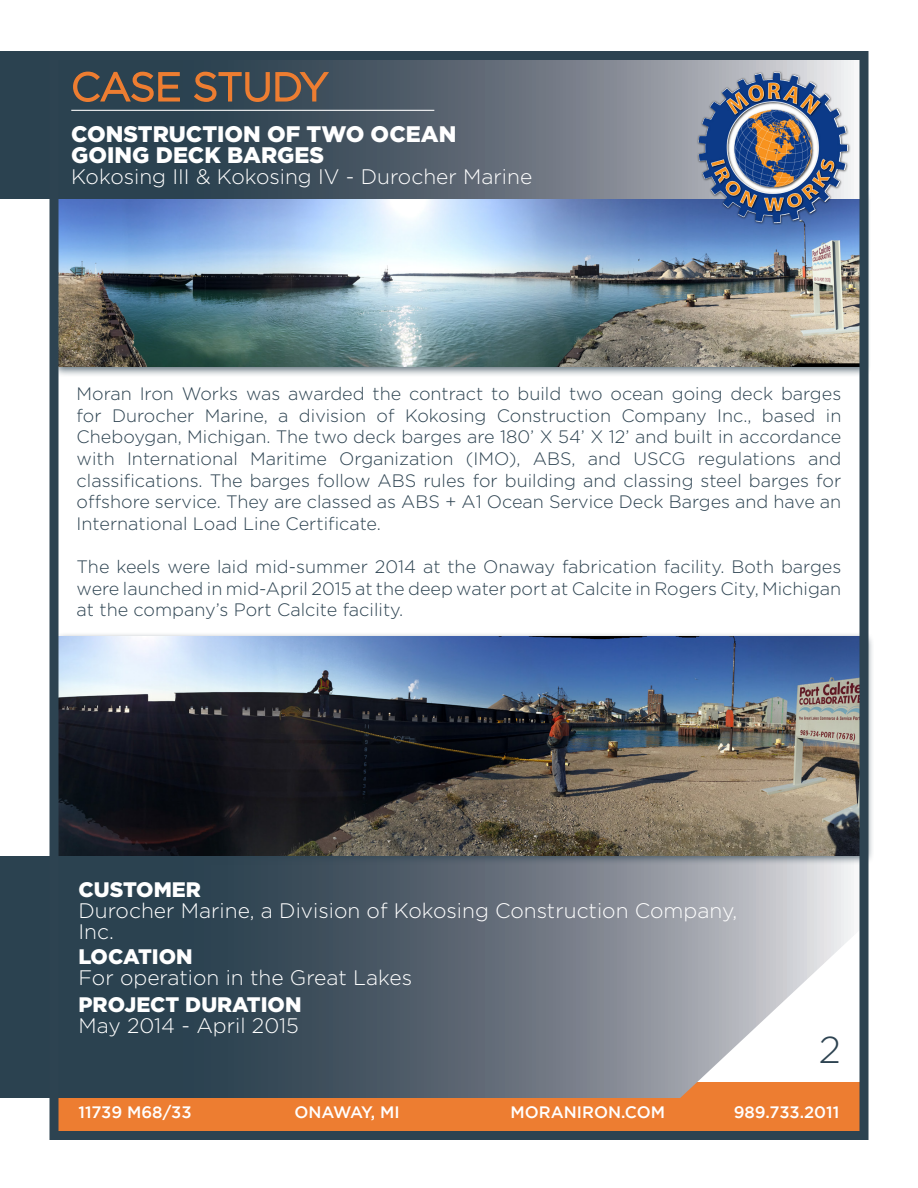
<style>
.page{position:relative;width:918px;height:1188px;background:#fff}
.page>*{position:absolute;margin:0;border:0;box-sizing:border-box;transform-origin:0 0}
.t1{font:300 37.5px "Gotham";color:#2d4351}
.t2{font:900 22.5px "Gotham";color:#fff}
.t3{font:300 21px/21px "Gotham";color:#fff}
.t4{font:900 21px "Gotham";color:#fff}
.t5{font:300 18px/21.6px "Gotham";color:#2d4351;text-align:justify}
.t6{font:500 16.5px "Gotham";color:#fff}
.t7{font:500 16.5px "Gotham";letter-spacing:-.045em;color:#fff}
</style>
<div class="page">
<div style="left:54px;top:1082px;width:810px;height:49px;background:#ed7d31"></div>
<svg style="left:0;top:855px;width:854px;height:243px;background:#68737d"></svg>
<div style="left:53px;top:632px;width:821px;height:234px;background:#2d4351;opacity:.75"></div>
<img style="left:60px;top:637px;width:798px;height:218px">
<div style="left:51px;top:188px;width:820px;height:189px;background:#2d4351;opacity:.75"></div>
<img style="left:60px;top:198px;width:798px;height:169px">
<svg style="left:0;top:51px;width:858px;height:147px;background:#566470"></svg>
<img style="left:696px;top:71px;width:155px;height:154px">
<svg style="left:72px;top:70px;width:109px;height:33px;background:#6a5545"></svg>
<svg style="left:192px;top:70px;width:138px;height:33px;background:#6a574b"></svg>
<hr style="left:71px;top:110px;width:363px;height:1px;background:#fff">
<div style="left:50px;top:51px;width:818px;height:1089px;border:9px solid #2d4351"></div>
<p class="t2" style="left:71px;top:121px;width:387px">CONSTRUCTION OF TWO OCEAN</p>
<p class="t2" style="left:71px;top:142px;width:254px">GOING DECK BARGES</p>
<p class="t3" style="left:71px;top:166px;width:463px">Kokosing III &amp; Kokosing IV - Durocher Marine</p>
<p class="t5" style="left:77px;top:383px;width:766px">Moran Iron Works was awarded the contract to build two ocean going deck barges for Durocher Marine, a division of Kokosing Construction Company Inc., based in Cheboygan, Michigan. The two deck barges are 180’ X 54’ X 12’ and built in accordance with International Maritime Organization (IMO), ABS, and USCG regulations and classifications. The barges follow ABS rules for building and classing steel barges for offshore service. They are classed as ABS + A1 Ocean Service Deck Barges and have an International Load Line Certificate.</p>
<p class="t5" style="left:77px;top:556px;width:766px">The keels were laid mid-summer 2014 at the Onaway fabrication facility. Both barges were launched in mid-April 2015 at the deep water port at Calcite in Rogers City, Michigan at the company’s Port Calcite facility.</p>
<p class="t4" style="left:78px;top:878px;width:124px">CUSTOMER</p>
<p class="t3" style="left:78px;top:900px;width:660px">Durocher Marine, a Division of Kokosing Construction Company,<br>Inc.</p>
<p class="t4" style="left:78px;top:944px;width:116px">LOCATION</p>
<p class="t3" style="left:78px;top:966px;width:335px">For operation in the Great Lakes</p>
<p class="t4" style="left:78px;top:993px;width:225px">PROJECT DURATION</p>
<p class="t3" style="left:78px;top:1015px;width:222px">May 2014 - April 2015</p>
<p class="t1" style="left:819px;top:1029px;width:24px">2</p>
<p class="t6" style="left:78px;top:1103px;width:115px">11739 M68/33</p>
<p class="t7" style="left:294px;top:1103px;width:107px">ONAWAY, MI</p>
<p class="t6" style="left:511px;top:1103px;width:156px">MORANIRON.COM</p>
<p class="t6" style="left:734px;top:1103px;width:107px">989.733.2011</p>
</div>
